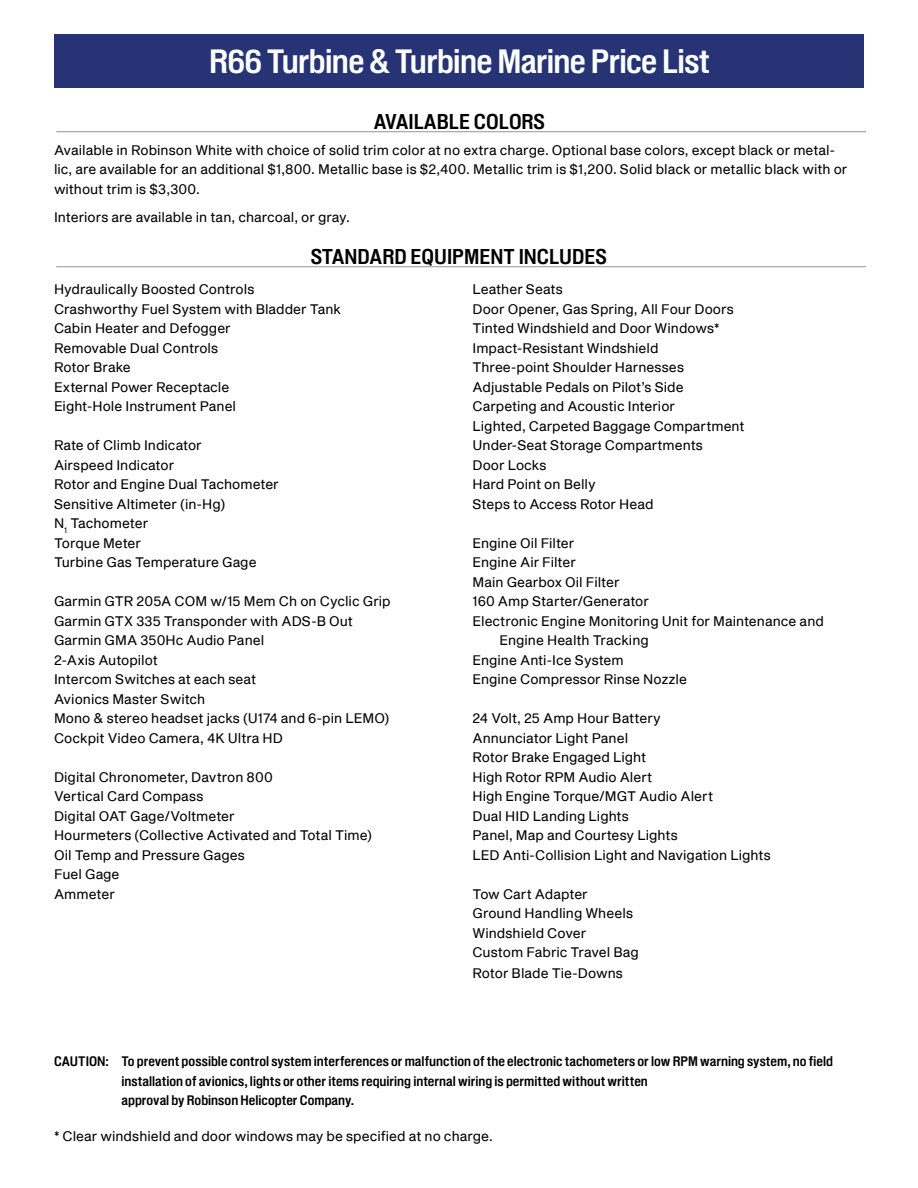
<style>
.page{position:relative;width:918px;height:1188px;background:#fff}
.page>*{position:absolute;margin:0;border:0;box-sizing:border-box;transform-origin:0 0}
.t1{font:300 33px "Shapiro Pro 62";letter-spacing:-.02em;color:#fff}
.t2{font:300 21px "Shapiro Pro 62";color:#000}
.t3{font:13.5px/19.5px "Shapiro 45 Welter Text";color:#000}
.t4{font:300 13.5px/19.5px "Shapiro Pro 62";color:#000}
</style>
<div class="page">
<hr style="left:56px;top:131px;width:810px;height:1px;background:#939598">
<hr style="left:56px;top:266px;width:810px;height:1px;background:#939598">
<div style="left:54px;top:34px;width:810px;height:54px;background:#263476"></div>
<h1 class="t1" style="left:209px;top:38px;width:502px">R66 Turbine &amp; Turbine Marine Price List</h1>
<h2 class="t2" style="left:374px;top:106px;width:173px">AVAILABLE COLORS</h2>
<p class="t3" style="left:54px;top:141px;width:795px">Available in Robinson White with choice of solid trim color at no extra charge. Optional base colors, except black or metal&shy;lic, are available for an additional $1,800. Metallic base is $2,400. Metallic trim is $1,200. Solid black or metallic black with or without trim is $3,300.</p>
<p class="t3" style="left:54px;top:208px;width:297px">Interiors are available in tan, charcoal, or gray.</p>
<h2 class="t2" style="left:311px;top:241px;width:298px">STANDARD EQUIPMENT INCLUDES</h2>
<p class="t3" style="left:54px;top:281px;width:289px">Hydraulically Boosted Controls<br>Crashworthy Fuel System with Bladder Tank<br>Cabin Heater and Defogger<br>Removable Dual Controls<br>Rotor Brake<br>External Power Receptacle<br>Eight-Hole Instrument Panel</p>
<p class="t3" style="left:54px;top:437px;width:226px">Rate of Climb Indicator<br>Airspeed Indicator<br>Rotor and Engine Dual Tachometer<br>Sensitive Altimeter (in-Hg)<br>N<sub>1</sub> Tachometer<br>Torque Meter<br>Turbine Gas Temperature Gage</p>
<p class="t3" style="left:54px;top:593px;width:338px">Garmin GTR 205A COM w/15 Mem Ch on Cyclic Grip Garmin GTX 335 Transponder with ADS-B Out Garmin GMA 350Hc Audio Panel<br>2-Axis Autopilot<br>Intercom Switches at each seat<br>Avionics Master Switch<br>Mono &amp; stereo headset jacks (U174 and 6-pin LEMO)<br>Cockpit Video Camera, 4K Ultra HD</p>
<p class="t3" style="left:54px;top:768px;width:319px">Digital Chronometer, Davtron 800<br>Vertical Card Compass<br>Digital OAT Gage/Voltmeter<br>Hourmeters (Collective Activated and Total Time)<br>Oil Temp and Pressure Gages<br>Fuel Gage<br>Ammeter</p>
<p class="t3" style="left:473px;top:281px;width:274px">Leather Seats<br>Door Opener, Gas Spring, All Four Doors<br>Tinted Windshield and Door Windows*<br>Impact-Resistant Windshield<br>Three-point Shoulder Harnesses<br>Adjustable Pedals on Pilot’s Side<br>Carpeting and Acoustic Interior<br>Lighted, Carpeted Baggage Compartment<br>Under-Seat Storage Compartments<br>Door Locks<br>Hard Point on Belly<br>Steps to Access Rotor Head</p>
<p class="t3" style="left:473px;top:534px;width:103px">Engine Oil Filter</p>
<p class="t3" style="left:473px;top:554px;width:105px">Engine Air Filter</p>
<p class="t3" style="left:473px;top:573px;width:149px">Main Gearbox Oil Filter</p>
<p class="t3" style="left:473px;top:593px;width:178px">160 Amp Starter/Generator</p>
<p class="t3" style="left:473px;top:612px;width:353px">Electronic Engine Monitoring Unit for Maintenance and</p>
<p class="t3" style="left:500px;top:632px;width:151px">Engine Health Tracking</p>
<p class="t3" style="left:473px;top:651px;width:153px">Engine Anti-Ice System</p>
<p class="t3" style="left:473px;top:670px;width:216px">Engine Compressor Rinse Nozzle</p>
<p class="t3" style="left:473px;top:709px;width:300px">24 Volt, 25 Amp Hour Battery<br>Annunciator Light Panel<br>Rotor Brake Engaged Light<br>High Rotor RPM Audio Alert<br>High Engine Torque/MGT Audio Alert<br>Dual HID Landing Lights<br>Panel, Map and Courtesy Lights<br>LED Anti-Collision Light and Navigation Lights</p>
<p class="t3" style="left:473px;top:885px;width:168px">Tow Cart Adapter<br>Ground Handling Wheels<br>Windshield Cover<br>Custom Fabric Travel Bag</p>
<p class="t3" style="left:473px;top:964px;width:152px">Rotor Blade Tie-Downs</p>
<p class="t4" style="left:122px;top:1052px;width:713px;text-indent:-68px">CAUTION: To prevent possible control system interferences or malfunction of the electronic tachometers or low RPM warning system, no field installation of avionics, lights or other items requiring internal wiring is permitted without written<br>approval by Robinson Helicopter Company.</p>
<p class="t3" style="left:54px;top:1128px;width:441px">* Clear windshield and door windows may be specified at no charge.</p>
</div>
